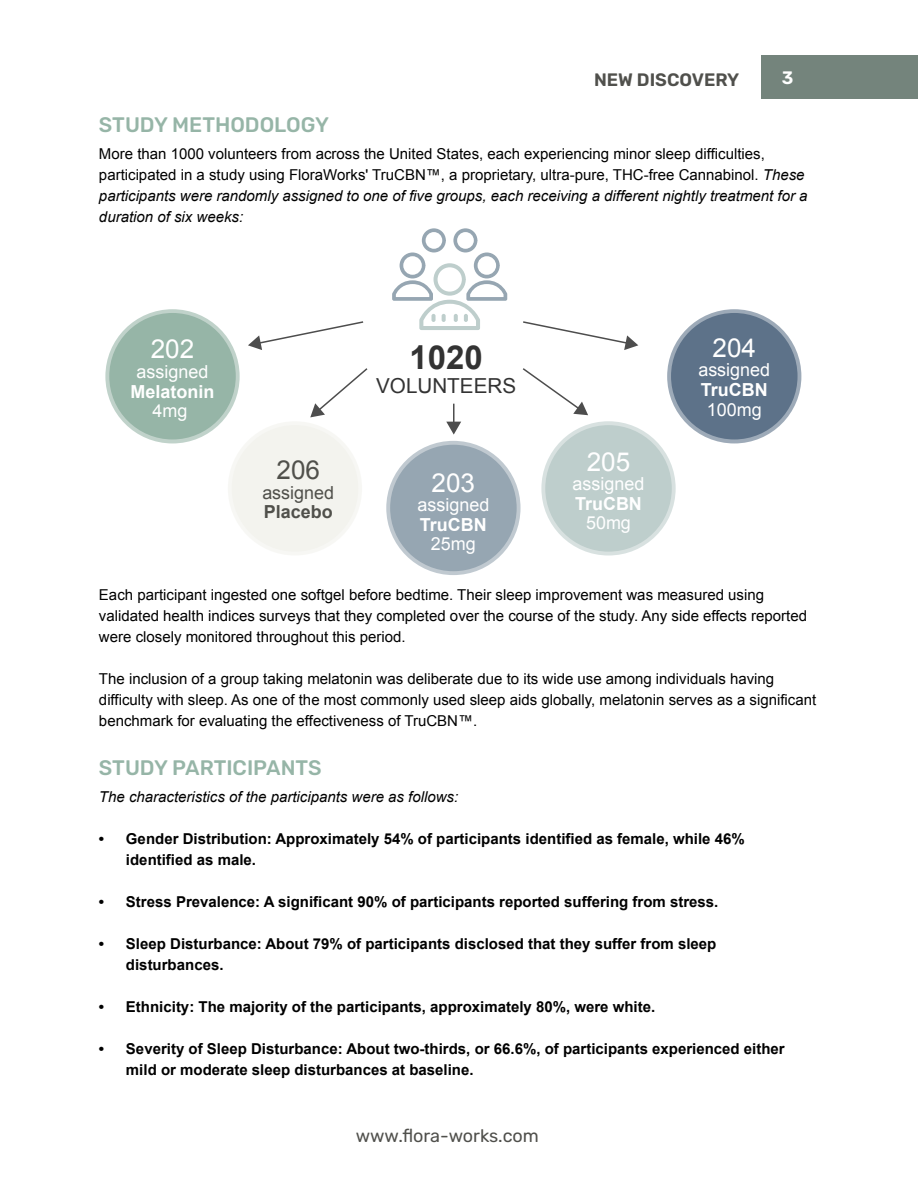
<style>
.page{position:relative;width:918px;height:1188px;background:#fff}
.page>*{position:absolute;margin:0;border:0;box-sizing:border-box;transform-origin:0 0}
.t1{font:700 33px "Arial";color:#333}
.t2{font:26.1px "Arial";color:#fff}
.t3{font:26.1px "Arial";color:#50504b}
.t4{font:500 21px "Rubik";color:#96b5a7}
.t5{font:20.7px "Arial";color:#333}
.t6{font:18px "Arial";color:#fff}
.t7{font:700 18px "Arial";color:#fff}
.t8{font:18px "Rubik";color:#50504c}
.t9{font:600 18px "Rubik";color:#50504c}
.t10{font:18px "Arial";color:#50504b}
.t11{font:700 18px "Arial";color:#50504b}
.t12{font:600 18px "Rubik";color:#fff}
.t13{font:15px/21px "Arial";color:#000}
.t14{font:700 15px/21px "Arial";color:#000}
.t15{font:italic 15px "Arial";color:#000}
.s1{font-style:italic}
</style>
<div class="page">
<svg style="left:541px;top:421px;width:135px;height:135px;background:#dbe4e3"></svg>
<svg style="left:386px;top:441px;width:135px;height:134px;background:#c2cad1"></svg>
<div style="left:228px;top:421px;width:134px;height:135px;background:#f3f3ee;border-radius:50%"></div>
<svg style="left:667px;top:309px;width:134px;height:134px;background:#9daab8"></svg>
<svg style="left:105px;top:309px;width:135px;height:134px;background:#c2d3cc"></svg>
<div style="left:761px;top:55px;width:157px;height:44px;background:#74847c"></div>
<div style="left:109px;top:313px;width:127px;height:126px;background:#96b5a7;border-radius:50%"></div>
<div style="left:390px;top:445px;width:127px;height:126px;background:#96a6b2;border-radius:50%"></div>
<div style="left:545px;top:425px;width:127px;height:127px;background:#bececc;border-radius:50%"></div>
<div style="left:671px;top:313px;width:127px;height:126px;background:#5d7289;border-radius:50%"></div>
<svg style="left:392px;top:228px;width:115px;height:102px"></svg>
<svg style="left:248px;top:321px;width:116px;height:29px"></svg>
<svg style="left:523px;top:321px;width:115px;height:29px"></svg>
<svg style="left:522px;top:368px;width:66px;height:47px"></svg>
<svg style="left:310px;top:368px;width:58px;height:49px"></svg>
<hr style="left:453px;top:404px;width:2px;height:20px;background:#4d4d4d">
<svg style="left:446px;top:422px;width:15px;height:13px"></svg>
<h3 class="t4" style="left:99px;top:113px;width:232px">STUDY METHODOLOGY</h3>
<p class="t9" style="left:594px;top:69px;width:147px">NEW DISCOVERY</p>
<p class="t12" style="left:782px;top:68px;width:13px">3</p>
<p class="t13" style="left:99px;top:144px;width:710px">More than 1000 volunteers from across the United States, each experiencing minor sleep difficulties, participated in a study using FloraWorks' TruCBN™, a proprietary, ultra-pure, THC-free Cannabinol. <span class="s1">These participants were randomly assigned to one of five groups, each receiving a different nightly treatment for a duration of six weeks:</span></p>
<h2 class="t2" style="left:151px;top:332px;width:45px">202</h2>
<p class="t6" style="left:137px;top:360px;width:73px">assigned</p>
<p class="t7" style="left:131px;top:379px;width:85px">Melatonin</p>
<p class="t6" style="left:153px;top:399px;width:36px">4mg</p>
<h2 class="t3" style="left:276px;top:453px;width:45px">206</h2>
<p class="t10" style="left:262px;top:480px;width:73px">assigned</p>
<p class="t11" style="left:264px;top:500px;width:70px">Placebo</p>
<h1 class="t1" style="left:409px;top:335px;width:75px">1020</h1>
<h3 class="t5" style="left:376px;top:372px;width:141px">VOLUNTEERS</h3>
<h2 class="t2" style="left:432px;top:465px;width:45px">203</h2>
<p class="t6" style="left:417px;top:493px;width:73px">assigned</p>
<p class="t7" style="left:420px;top:513px;width:68px">TruCBN</p>
<p class="t6" style="left:431px;top:532px;width:46px">25mg</p>
<h2 class="t2" style="left:587px;top:444px;width:45px">205</h2>
<p class="t6" style="left:573px;top:472px;width:73px">assigned</p>
<p class="t7" style="left:575px;top:492px;width:68px">TruCBN</p>
<p class="t6" style="left:586px;top:511px;width:46px">50mg</p>
<h2 class="t2" style="left:713px;top:331px;width:45px">204</h2>
<p class="t6" style="left:698px;top:358px;width:73px">assigned</p>
<p class="t7" style="left:701px;top:378px;width:68px">TruCBN</p>
<p class="t6" style="left:707px;top:397px;width:56px">100mg</p>
<p class="t13" style="left:99px;top:585px;width:710px">Each participant ingested one softgel before bedtime. Their sleep improvement was measured using validated health indices surveys that they completed over the course of the study. Any side effects reported were closely monitored throughout this period.</p>
<p class="t13" style="left:99px;top:669px;width:719px">The inclusion of a group taking melatonin was deliberate due to its wide use among individuals having difficulty with sleep. As one of the most commonly used sleep aids globally, melatonin serves as a significant benchmark for evaluating the effectiveness of TruCBN™.</p>
<h3 class="t4" style="left:99px;top:756px;width:224px">STUDY PARTICIPANTS</h3>
<p class="t15" style="left:99px;top:787px;width:361px">The characteristics of the participants were as follows:</p>
<p class="t14" style="left:126px;top:829px;width:620px;text-indent:-27px">• Gender Distribution: Approximately 54% of participants identified as female, while 46% identified as male.</p>
<p class="t14" style="left:99px;top:892px;width:621px">• Stress Prevalence: A significant 90% of participants reported suffering from stress.</p>
<p class="t14" style="left:126px;top:934px;width:592px;text-indent:-27px">• Sleep Disturbance: About 79% of participants disclosed that they suffer from sleep disturbances.</p>
<p class="t14" style="left:99px;top:997px;width:558px">• Ethnicity: The majority of the participants, approximately 80%, were white.</p>
<p class="t14" style="left:126px;top:1039px;width:660px;text-indent:-27px">• Severity of Sleep Disturbance: About two-thirds, or 66.6%, of participants experienced either mild or moderate sleep disturbances at baseline.</p>
<p class="t8" style="left:356px;top:1126px;width:185px">www.flora-works.com</p>
</div>
